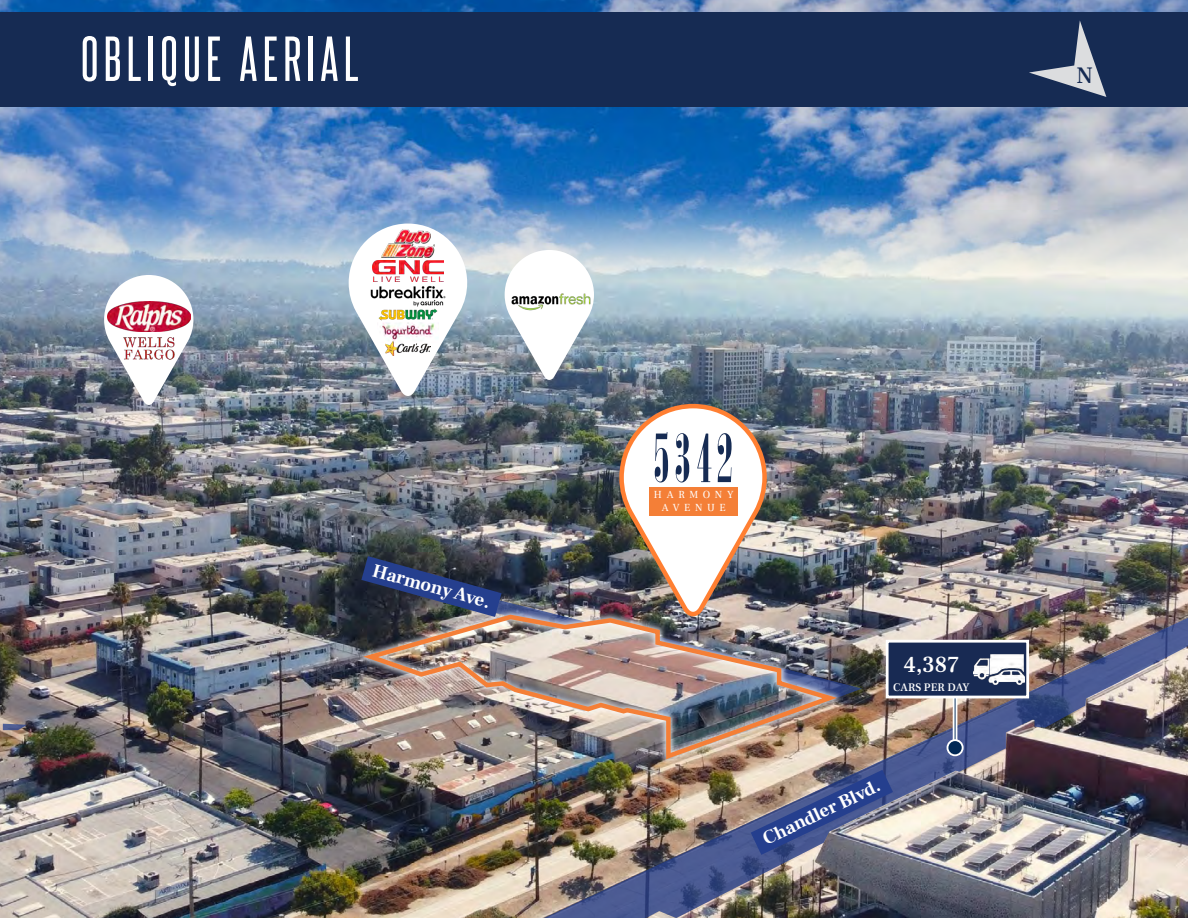
<style>
.page{position:relative;width:1188px;height:918px;background:#fff}
.page>*{position:absolute;margin:0;border:0;box-sizing:border-box;transform-origin:0 0}
.t1{font:66.15px "Onyx";color:#162b53;scale:.84 1}
.t2{font:54px "Steelfish Rg";letter-spacing:.1em;color:#fff}
.t3{font:500 23.1px "Frank Ruhl Libre";color:#162b53}
.t4{font:500 22.5px "Frank Ruhl Libre";color:#fff}
.t5{font:700 18.75px "Frank Ruhl Libre";color:#fff}
.t6{font:500 11.25px "Frank Ruhl Libre";color:#fff}
.t7{font:10.65px/12.8px "Frank Ruhl Libre";letter-spacing:.45em;color:#fff;text-align:center}
</style>
<div class="page">
<img style="left:0;top:289px;width:1188px;height:629px">
<img style="left:0;top:0;width:1188px;height:289px">
<svg style="left:3px;top:724px;width:24px;height:6px"></svg>
<div style="left:0;top:12px;width:1188px;height:95px;background:#162b53"></div>
<img style="left:617px;top:402px;width:152px;height:205px">
<div style="left:649px;top:487px;width:89px;height:29px;background:#f47f37"></div>
<svg style="left:104px;top:275px;width:89px;height:131px"></svg>
<img style="left:107px;top:302px;width:83px;height:29px">
<img style="left:527px;top:618px;width:661px;height:300px">
<svg style="left:844px;top:637px;width:18px;height:61px"></svg>
<div style="left:356px;top:607px;width:488px;height:159px;background:#fff;opacity:.75"></div>
<img style="left:356px;top:612px;width:479px;height:150px">
<svg style="left:751px;top:770px;width:142px;height:85px;background:#6b7193"></svg>
<img style="left:361px;top:556px;width:228px;height:73px">
<svg style="left:953px;top:698px;width:4px;height:41px"></svg>
<div style="left:886px;top:640px;width:143px;height:58px;background:#182a53;border:3px solid #fff"></div>
<img style="left:973px;top:654px;width:51px;height:41px">
<div style="left:947px;top:740px;width:16px;height:15px;background:#002855;border-radius:50%"></div>
<div style="left:947px;top:739px;width:17px;height:17px;border:2px solid #fff;border-radius:50%"></div>
<svg style="left:1029px;top:20px;width:77px;height:77px"></svg>
<img style="left:123px;top:336px;width:52px;height:25px">
<svg style="left:349px;top:224px;width:118px;height:174px"></svg>
<img style="left:373px;top:261px;width:70px;height:20px">
<img style="left:381px;top:230px;width:53px;height:27px">
<img style="left:377px;top:311px;width:61px;height:11px">
<img style="left:377px;top:322px;width:61px;height:20px">
<img style="left:370px;top:281px;width:75px;height:30px">
<img style="left:386px;top:342px;width:44px;height:14px">
<svg style="left:505px;top:250px;width:89px;height:131px"></svg>
<img style="left:506px;top:291px;width:91px;height:21px">
<h2 class="t2" style="left:81px;top:26px;width:279px">OBLIQUE AERIAL</h2>
<p class="t5" style="left:377px;top:558px;width:123px;rotate:16deg">Harmony Ave.</p>
<p class="t3" style="left:1076px;top:61px;width:18px">N</p>
<h1 class="t1" style="left:654px;top:420px;width:96px">5342</h1>
<p class="t7" style="left:654px;top:489px;width:81px">HARMONY<br>AVENUE</p>
<p class="t4" style="left:903px;top:650px;width:58px">4,387</p>
<p class="t6" style="left:893px;top:680px;width:78px">CARS PER DAY</p>
<p class="t5" style="left:759px;top:830px;width:129px;rotate:-26deg">Chandler Blvd.</p>
</div>
